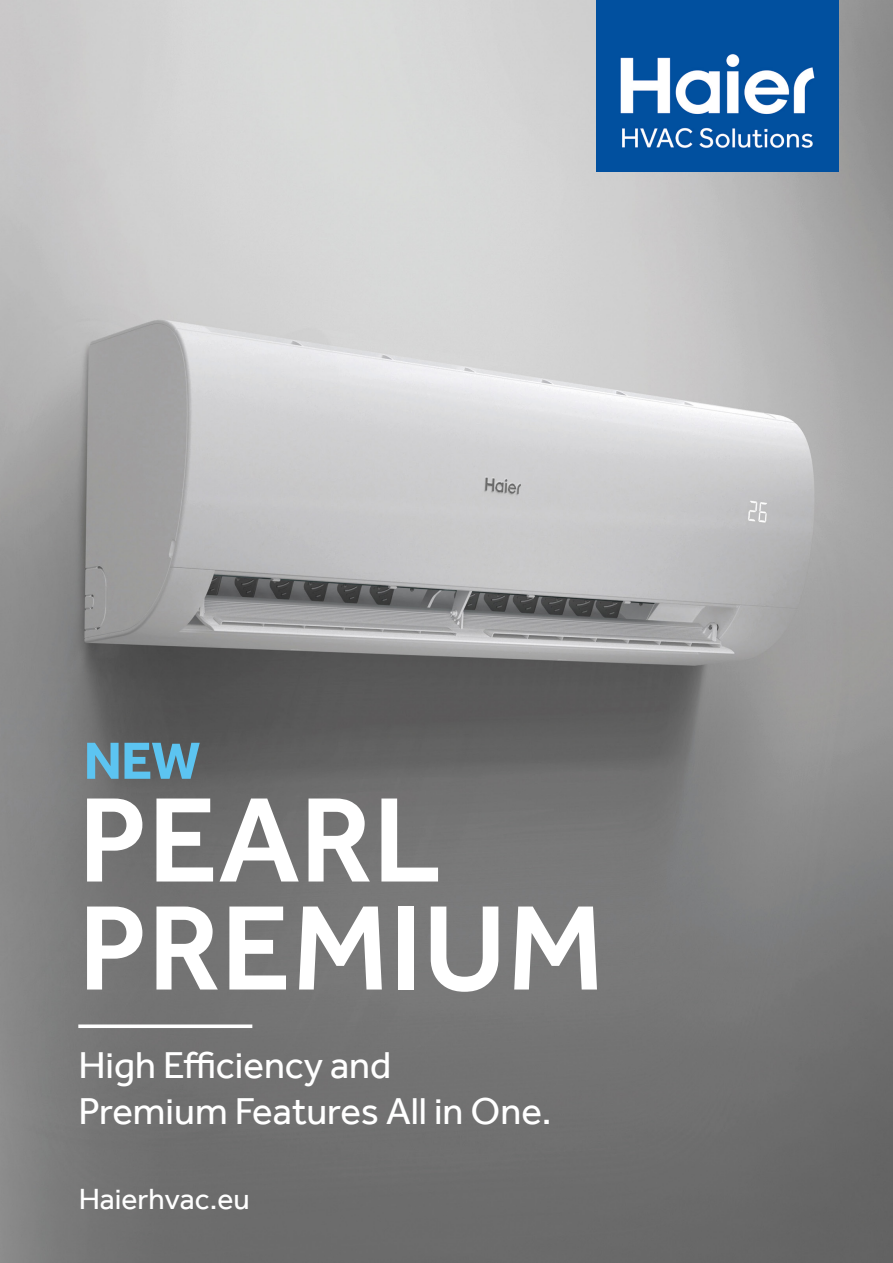
<style>
.page{position:relative;width:893px;height:1263px;background:#fff}
.page>*{position:absolute;margin:0;border:0;box-sizing:border-box;transform-origin:0 0}
.t1{font:500 124.35px/108px "Effra";color:#fff}
.t2{font:700 54px "Effra";color:#5cc4f1}
.t3{font:38.4px/46.2px "Effra";color:#fff}
.t4{font:30px "Effra";color:#fff}
</style>
<div class="page">
<img style="left:0;top:0;width:893px;height:1263px">
<svg style="left:78px;top:1024px;width:174px;height:4px"></svg>
<img style="left:597px;top:0;width:242px;height:171px">
<h2 class="t2" style="left:84px;top:728px;width:118px">NEW</h2>
<h1 class="t1" style="left:78px;top:785px;width:528px">PEARL<br>PREMIUM</h1>
<p class="t3" style="left:78px;top:1041px;width:475px">High Efficiency and<br>Premium Features All in One.</p>
<p class="t4" style="left:79px;top:1181px;width:173px">Haierhvac.eu</p>
</div>
